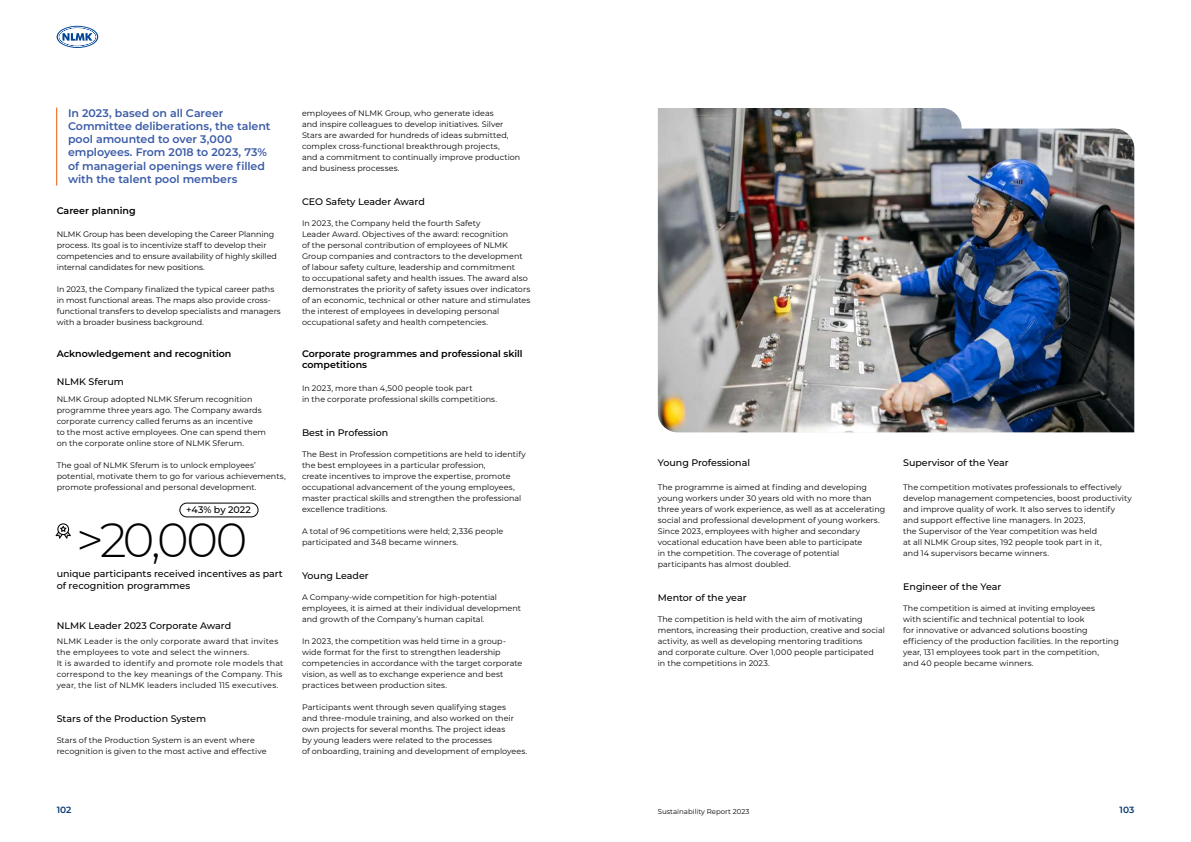
<style>
.page{position:relative;width:1191px;height:842px;background:#fff}
.page>*{position:absolute;margin:0;border:0;box-sizing:border-box;transform-origin:0 0}
.t1{font:300 48px "Montserrat";color:#000}
.t2{font:600 11px/13.2px "Montserrat";letter-spacing:-.005em;color:#3a5ba7}
.t3{font:500 9.5px/12px "Montserrat";color:#000}
.t4{font:600 9.5px/11.4px "Montserrat";color:#000}
.t5{font:600 9px "Montserrat";color:#043873}
.t6{font:8px/11px "Montserrat";letter-spacing:.005em;color:#000}
.t7{font:8px/11px "Montserrat";letter-spacing:.025em;color:#000}
.t8{font:7px "Montserrat";color:#000}
</style>
<div class="page">
<hr style="left:56px;top:108px;width:1px;height:78px;background:#ea5b0b">
<svg style="left:56px;top:523px;width:15px;height:16px"></svg>
<img style="left:658px;top:108px;width:476px;height:324px">
<div style="left:179px;top:503px;width:79px;height:14px;border:1px solid #000;border-radius:7px"></div>
<svg style="left:57px;top:26px;width:41px;height:22px"></svg>
<h2 class="t2" style="left:68px;top:106px;width:204px">In 2023, based on all Career<br>Committee deliberations, the talent pool amounted to over 3,000 employees. From 2018 to 2023, 73% of managerial openings were filled with the talent pool members</h2>
<p class="t4" style="left:57px;top:205px;width:80px">Career planning</p>
<p class="t6" style="left:57px;top:229px;width:222px">NLMK Group has been developing the Career Planning process. Its goal is to incentivize staff to develop their competencies and to ensure availability of highly skilled internal candidates for new positions.</p>
<p class="t6" style="left:57px;top:284px;width:226px">In 2023, the Company finalized the typical career paths in most functional areas. The maps also provide cross&shy;functional transfers to develop specialists and managers with a broader business background.</p>
<p class="t4" style="left:57px;top:347px;width:176px">Acknowledgement and recognition</p>
<p class="t3" style="left:57px;top:375px;width:69px">NLMK Sferum</p>
<p class="t6" style="left:57px;top:394px;width:211px">NLMK Group adopted NLMK Sferum recognition programme three years ago. The Company awards corporate currency called ferums as an incentive<br>to the most active employees. One can spend them on the corporate online store of NLMK Sferum.</p>
<p class="t6" style="left:57px;top:460px;width:230px">The goal of NLMK Sferum is to unlock employees’ potential, motivate them to go for various achievements, promote professional and personal development.</p>
<h1 class="t1" style="left:77px;top:507px;width:172px">&gt;20,000</h1>
<p class="t3" style="left:57px;top:567px;width:228px">unique participants received incentives as part of recognition programmes</p>
<p class="t3" style="left:57px;top:619px;width:176px">NLMK Leader 2023 Corporate Award</p>
<p class="t7" style="left:57px;top:636px;width:228px">NLMK Leader is the only corporate award that invites the employees to vote and select the winners.<br>It is awarded to identify and promote role models that correspond to the key meanings of the Company. This year, the list of NLMK leaders included 115 executives.</p>
<p class="t3" style="left:57px;top:713px;width:151px">Stars of the Production System</p>
<p class="t6" style="left:57px;top:735px;width:211px">Stars of the Production System is an event where recognition is given to the most active and effective</p>
<p class="t3" style="left:186px;top:503px;width:67px">+43% by 2022</p>
<p class="t6" style="left:302px;top:108px;width:220px">employees of NLMK Group, who generate ideas<br>and inspire colleagues to develop initiatives. Silver Stars are awarded for hundreds of ideas submitted, complex cross-functional breakthrough projects,<br>and a commitment to continually improve production and business processes.</p>
<p class="t3" style="left:302px;top:196px;width:124px">CEO Safety Leader Award</p>
<p class="t6" style="left:302px;top:218px;width:230px">In 2023, the Company held the fourth Safety<br>Leader Award. Objectives of the award: recognition<br>of the personal contribution of employees of NLMK Group companies and contractors to the development of labour safety culture, leadership and commitment<br>to occupational safety and health issues. The award also demonstrates the priority of safety issues over indicators of an economic, technical or other nature and stimulates the interest of employees in developing personal occupational safety and health competencies.</p>
<p class="t4" style="left:302px;top:347px;width:222px">Corporate programmes and professional skill competitions</p>
<p class="t6" style="left:302px;top:383px;width:197px">In 2023, more than 4,500 people took part<br>in the corporate professional skills competitions.</p>
<p class="t3" style="left:302px;top:427px;width:88px">Best in Profession</p>
<p class="t6" style="left:302px;top:449px;width:225px">The Best in Profession competitions are held to identify the best employees in a particular profession,<br>create incentives to improve the expertise, promote occupational advancement of the young employees, master practical skills and strengthen the professional excellence traditions.</p>
<p class="t6" style="left:302px;top:526px;width:203px">A total of 96 competitions were held; 2,336 people participated and 348 became winners.</p>
<p class="t3" style="left:302px;top:570px;width:68px">Young Leader</p>
<p class="t6" style="left:302px;top:592px;width:221px">A Company-wide competition for high-potential employees, it is aimed at their individual development and growth of the Company’s human capital.</p>
<p class="t6" style="left:302px;top:636px;width:222px">In 2023, the competition was held time in a group&shy;wide format for the first to strengthen leadership competencies in accordance with the target corporate vision, as well as to exchange experience and best practices between production sites.</p>
<p class="t6" style="left:302px;top:702px;width:227px">Participants went through seven qualifying stages<br>and three-module training, and also worked on their own projects for several months. The project ideas<br>by young leaders were related to the processes<br>of onboarding, training and development of employees.</p>
<p class="t3" style="left:658px;top:456px;width:94px">Young Professional</p>
<p class="t6" style="left:658px;top:482px;width:229px">The programme is aimed at finding and developing young workers under 30 years old with no more than three years of work experience, as well as at accelerating social and professional development of young workers.<br>Since 2023, employees with higher and secondary vocational education have been able to participate<br>in the competition. The coverage of potential participants has almost doubled.</p>
<p class="t3" style="left:658px;top:592px;width:90px">Mentor of the year</p>
<p class="t6" style="left:658px;top:614px;width:229px">The competition is held with the aim of motivating mentors, increasing their production, creative and social activity, as well as developing mentoring traditions<br>and corporate culture. Over 1,000 people participated<br>in the competitions in 2023.</p>
<p class="t3" style="left:903px;top:456px;width:107px">Supervisor of the Year</p>
<p class="t6" style="left:903px;top:482px;width:230px">The competition motivates professionals to effectively develop management competencies, boost productivity and improve quality of work. It also serves to identify and support effective line managers. In 2023,<br>the Supervisor of the Year competition was held<br>at all NLMK Group sites, 192 people took part in it,<br>and 14 supervisors became winners.</p>
<p class="t3" style="left:903px;top:581px;width:100px">Engineer of the Year</p>
<p class="t6" style="left:903px;top:603px;width:217px">The competition is aimed at inviting employees<br>with scientific and technical potential to look<br>for innovative or advanced solutions boosting efficiency of the production facilities. In the reporting year, 131 employees took part in the competition,<br>and 40 people became winners.</p>
<p class="t5" style="left:57px;top:804px;width:16px">102</p>
<p class="t8" style="left:658px;top:807px;width:93px">Sustainability Report 2023</p>
<p class="t5" style="left:1119px;top:804px;width:16px">103</p>
</div>
